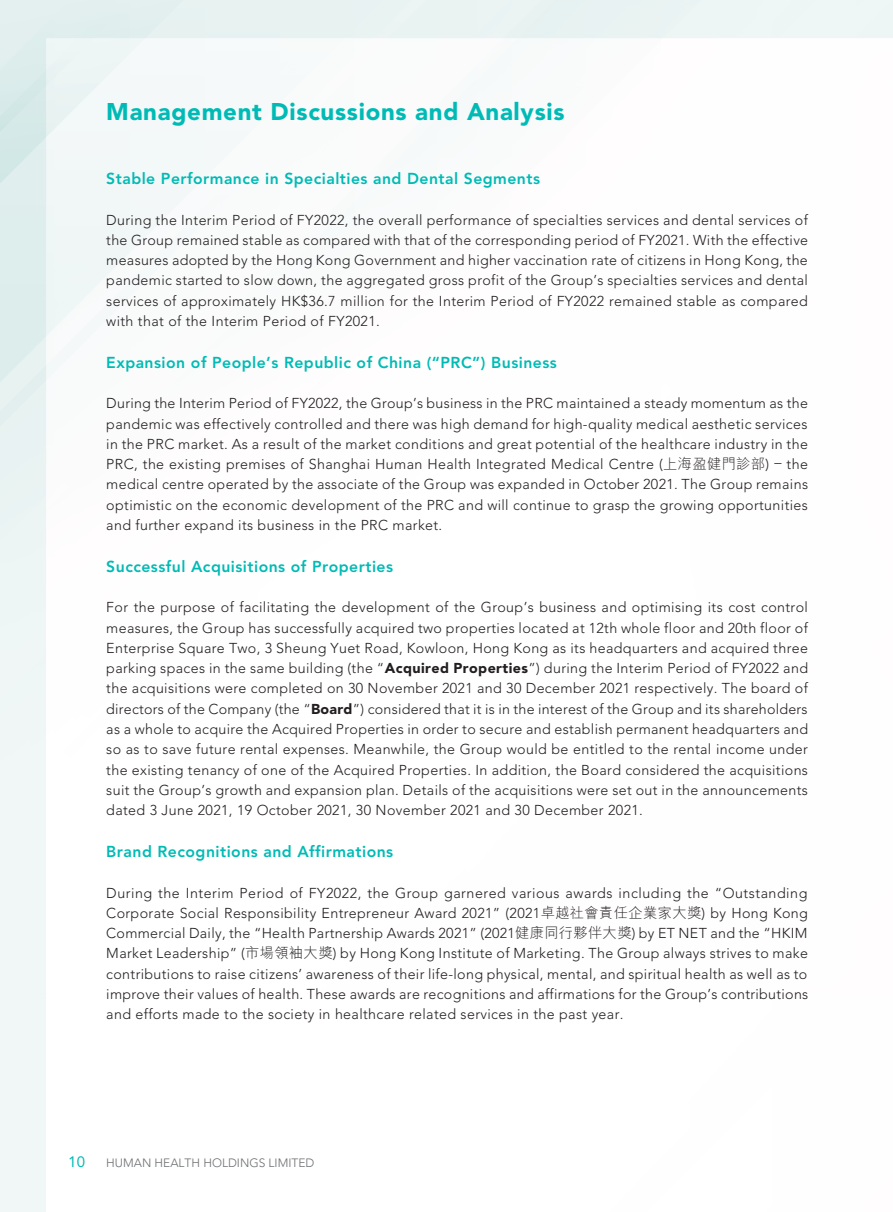
<style>
.page{position:relative;width:893px;height:1212px;background:#fff}
.page>*{position:absolute;margin:0;border:0;box-sizing:border-box;transform-origin:0 0}
.t1{font:900 24px "Avenir LT Std";letter-spacing:.03em;color:#00bbb5}
.t2{font:800 15.75px "Avenir LT Std";letter-spacing:.03em;color:#00bbb5}
.t3{font:15px "Avenir LT Std";color:#00bbb5}
.t4{font:300 14.25px/20.2px "Avenir LT Std";letter-spacing:.025em;color:#231f20;text-align:justify}
.t5{font:300 12px "Avenir LT Std";color:#6c6d70}
.s1{font-family:"M Hei HK"}
.s2{font-weight:900}
</style>
<div class="page">
<h1 class="t1" style="left:106px;top:97px;width:460px">Management Discussions and Analysis</h1>
<p class="t2" style="left:106px;top:169px;width:435px">Stable Performance in Specialties and Dental Segments</p>
<p class="t4" style="left:106px;top:210px;width:703px">During the Interim Period of FY2022, the overall performance of specialties services and dental services of the Group remained stable as compared with that of the corresponding period of FY2021. With the effective measures adopted by the Hong Kong Government and higher vaccination rate of citizens in Hong Kong, the pandemic started to slow down, the aggregated gross profit of the Group’s specialties services and dental services of approximately HK$36.7 million for the Interim Period of FY2022 remained stable as compared with that of the Interim Period of FY2021.</p>
<p class="t2" style="left:106px;top:353px;width:452px">Expansion of People’s Republic of China (“PRC”) Business</p>
<p class="t4" style="left:106px;top:393px;width:703px">During the Interim Period of FY2022, the Group’s business in the PRC maintained a steady momentum as the pandemic was effectively controlled and there was high demand for high-quality medical aesthetic services in the PRC market. As a result of the market conditions and great potential of the healthcare industry in the PRC, the existing premises of Shanghai Human Health Integrated Medical Centre (<span class="s1">上海盈健門診部</span>) – the medical centre operated by the associate of the Group was expanded in October 2021. The Group remains optimistic on the economic development of the PRC and will continue to grasp the growing opportunities and further expand its business in the PRC market.</p>
<p class="t2" style="left:106px;top:557px;width:288px">Successful Acquisitions of Properties</p>
<p class="t4" style="left:106px;top:597px;width:703px">For the purpose of facilitating the development of the Group’s business and optimising its cost control measures, the Group has successfully acquired two properties located at 12th whole floor and 20th floor of Enterprise Square Two, 3 Sheung Yuet Road, Kowloon, Hong Kong as its headquarters and acquired three parking spaces in the same building (the “<span class="s2">Acquired Properties</span>”) during the Interim Period of FY2022 and the acquisitions were completed on 30 November 2021 and 30 December 2021 respectively. The board of directors of the Company (the “<span class="s2">Board</span>”) considered that it is in the interest of the Group and its shareholders as a whole to acquire the Acquired Properties in order to secure and establish permanent headquarters and so as to save future rental expenses. Meanwhile, the Group would be entitled to the rental income under the existing tenancy of one of the Acquired Properties. In addition, the Board considered the acquisitions suit the Group’s growth and expansion plan. Details of the acquisitions were set out in the announcements dated 3 June 2021, 19 October 2021, 30 November 2021 and 30 December 2021.</p>
<p class="t2" style="left:106px;top:842px;width:288px">Brand Recognitions and Affirmations</p>
<p class="t4" style="left:106px;top:882px;width:703px">During the Interim Period of FY2022, the Group garnered various awards including the “Outstanding Corporate Social Responsibility Entrepreneur Award 2021” (2021<span class="s1">卓越社會責任企業家大獎</span>) by Hong Kong Commercial Daily, the “Health Partnership Awards 2021” (2021<span class="s1">健康同行夥伴大獎</span>) by ET NET and the “HKIM Market Leadership” (<span class="s1">市場領袖大獎</span>) by Hong Kong Institute of Marketing. The Group always strives to make contributions to raise citizens’ awareness of their life-long physical, mental, and spiritual health as well as to improve their values of health. These awards are recognitions and affirmations for the Group’s contributions and efforts made to the society in healthcare related services in the past year.</p>
<p class="t3" style="left:68px;top:1153px;width:19px">10</p>
<p class="t5" style="left:106px;top:1156px;width:210px">HUMAN HEALTH HOLDINGS LIMITED</p>
</div>
